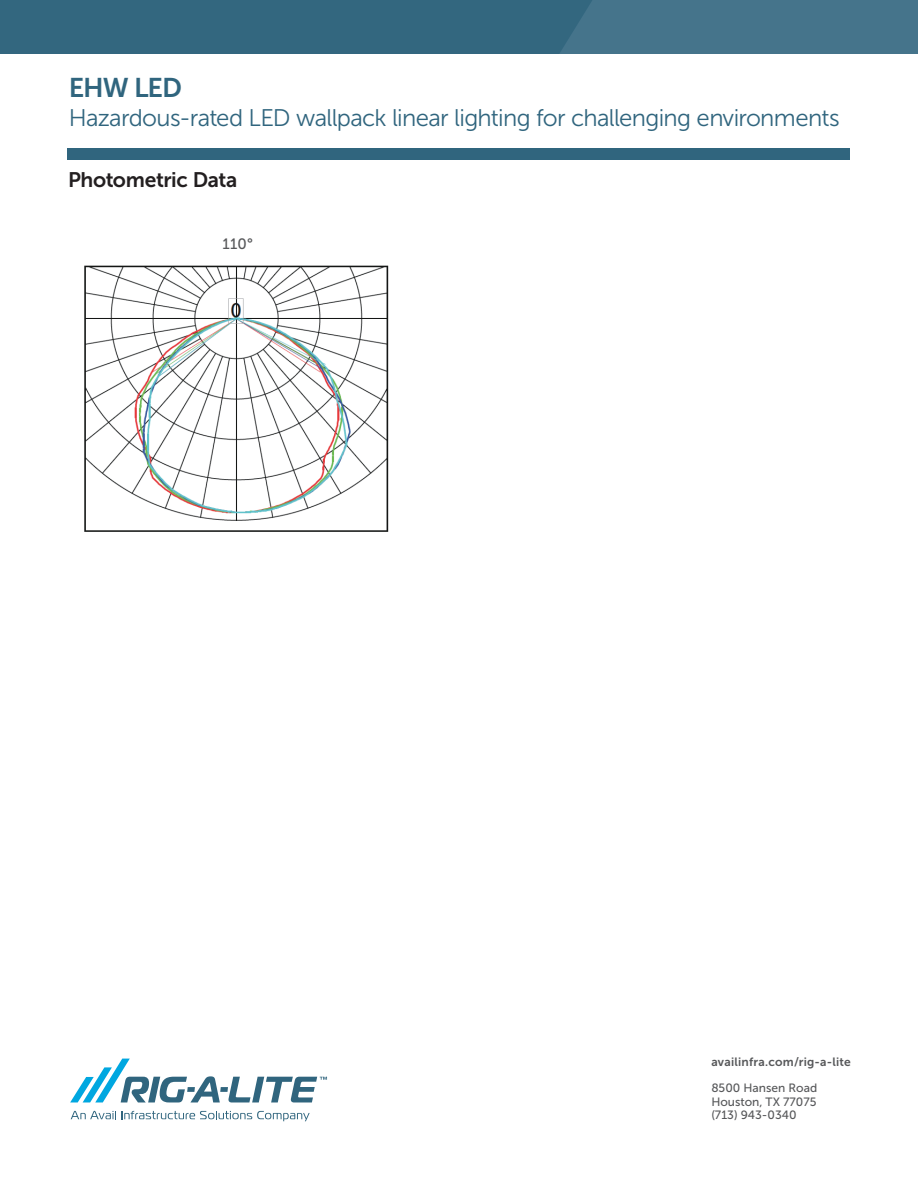
<style>
.page{position:relative;width:918px;height:1188px;background:#fff}
.page>*{position:absolute;margin:0;border:0;box-sizing:border-box;transform-origin:0 0}
.t1{font:27px "Museo Sans 700";letter-spacing:-.035em;color:#30657e}
.t2{font:24px "Museo Sans 300";letter-spacing:-.03em;color:#30657e}
.t3{font:21px "Museo Sans 700";letter-spacing:-.02em;color:#231f20}
.t4{font:15px "Museo Sans 500";color:#57585a}
.t5{font:12px/13.5px "Museo Sans 500";color:#57585a;text-align:justify}
.t6{font:12px "Museo Sans 700";letter-spacing:.02em;color:#57585a}
</style>
<div class="page">
<div style="left:68px;top:148px;width:782px;height:12px;background:#30657e"></div>
<img style="left:84px;top:265px;width:305px;height:267px">
<svg style="left:71px;top:1111px;width:239px;height:10px"></svg>
<svg style="left:70px;top:1059px;width:257px;height:43px"></svg>
<div style="left:0;top:0;width:918px;height:54px;background:#45748b"></div>
<div style="left:0;top:0;width:592px;height:54px;background:#33677f"></div>
<p class="t1" style="left:69px;top:73px;width:115px">EHW LED</p>
<p class="t2" style="left:69px;top:104px;width:773px">Hazardous-rated LED wallpack linear lighting for challenging environments</p>
<p class="t3" style="left:68px;top:168px;width:171px">Photometric Data</p>
<p class="t4" style="left:222px;top:235px;width:32px">110°</p>
<p class="t6" style="left:711px;top:1056px;width:141px">availinfra.com/rig-a-lite</p>
<p class="t5" style="left:711px;top:1081px;width:107px">8500 Hansen Road Houston, TX 77075 (713) 943-0340</p>
</div>
